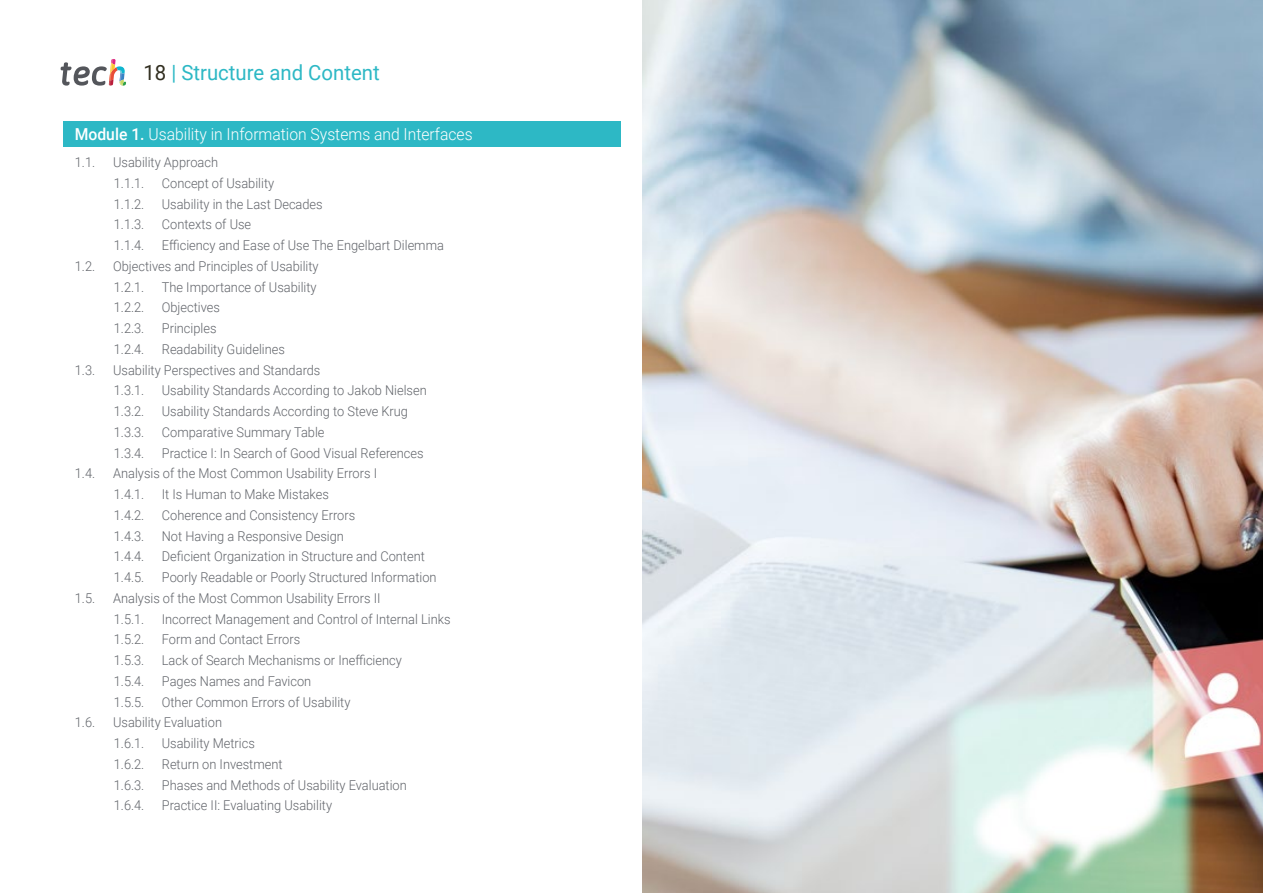
<style>
.page{position:relative;width:1263px;height:893px;background:#fff}
.page>*{position:absolute;margin:0;border:0;box-sizing:border-box;transform-origin:0 0}
.t1{font:21px "Roboto";color:#2db8c5}
.t2{font:300 16.5px "Roboto";color:#fff;scale:.95 1}
.t3{font:300 13.5px/20.7px "Roboto";color:#61646a;scale:.95 1}
.s1{color:#312e20}
.s2{font-weight:500}
</style>
<div class="page">
<div style="left:64px;top:121px;width:557px;height:25px;background:#2db8c5"></div>
<svg style="left:61px;top:59px;width:65px;height:27px"></svg>
<img style="left:642px;top:0;width:621px;height:893px">
<h1 class="t1" style="left:144px;top:57px;width:238px"><span class="s1">18</span> | Structure and Content</h1>
<p class="t2" style="left:75px;top:123px;width:420px"><span class="s2">Module 1.</span> Usability in Information Systems and Interfaces</p>
<p class="t3" style="left:75px;top:151px;width:23px">1.1.</p>
<p class="t3" style="left:113px;top:151px;width:112px">Usability Approach<br>1.1.1.</p>
<p class="t3" style="left:162px;top:172px;width:120px">Concept of Usability</p>
<p class="t3" style="left:114px;top:193px;width:34px">1.1.2.</p>
<p class="t3" style="left:162px;top:193px;width:171px">Usability in the Last Decades</p>
<p class="t3" style="left:114px;top:214px;width:34px">1.1.3.</p>
<p class="t3" style="left:162px;top:214px;width:96px">Contexts of Use</p>
<p class="t3" style="left:114px;top:234px;width:34px">1.1.4.</p>
<p class="t3" style="left:162px;top:234px;width:298px">Efficiency and Ease of Use The Engelbart Dilemma</p>
<p class="t3" style="left:75px;top:255px;width:23px">1.2.</p>
<p class="t3" style="left:113px;top:255px;width:218px">Objectives and Principles of Usability<br>1.2.1.</p>
<p class="t3" style="left:162px;top:276px;width:164px">The Importance of Usability</p>
<p class="t3" style="left:114px;top:297px;width:34px">1.2.2.</p>
<p class="t3" style="left:162px;top:297px;width:63px">Objectives</p>
<p class="t3" style="left:114px;top:317px;width:34px">1.2.3.</p>
<p class="t3" style="left:162px;top:317px;width:59px">Principles</p>
<p class="t3" style="left:114px;top:338px;width:34px">1.2.4.</p>
<p class="t3" style="left:162px;top:338px;width:131px">Readability Guidelines</p>
<p class="t3" style="left:75px;top:359px;width:23px">1.3.</p>
<p class="t3" style="left:113px;top:359px;width:220px">Usability Perspectives and Standards<br>1.3.1.</p>
<p class="t3" style="left:162px;top:380px;width:280px">Usability Standards According to Jakob Nielsen</p>
<p class="t3" style="left:114px;top:400px;width:34px">1.3.2.</p>
<p class="t3" style="left:162px;top:400px;width:261px">Usability Standards According to Steve Krug</p>
<p class="t3" style="left:114px;top:421px;width:34px">1.3.3.</p>
<p class="t3" style="left:162px;top:421px;width:173px">Comparative Summary Table</p>
<p class="t3" style="left:114px;top:442px;width:34px">1.3.4.</p>
<p class="t3" style="left:162px;top:442px;width:277px">Practice I: In Search of Good Visual References</p>
<p class="t3" style="left:75px;top:463px;width:23px">1.4.</p>
<p class="t3" style="left:113px;top:463px;width:279px">Analysis of the Most Common Usability Errors I<br>1.4.1.</p>
<p class="t3" style="left:162px;top:483px;width:177px">It Is Human to Make Mistakes</p>
<p class="t3" style="left:114px;top:504px;width:34px">1.4.2.</p>
<p class="t3" style="left:162px;top:504px;width:205px">Coherence and Consistency Errors</p>
<p class="t3" style="left:114px;top:525px;width:34px">1.4.3.</p>
<p class="t3" style="left:162px;top:525px;width:193px">Not Having a Responsive Design</p>
<p class="t3" style="left:114px;top:546px;width:34px">1.4.4.</p>
<p class="t3" style="left:162px;top:546px;width:278px">Deficient Organization in Structure and Content</p>
<p class="t3" style="left:114px;top:566px;width:34px">1.4.5.</p>
<p class="t3" style="left:162px;top:566px;width:291px">Poorly Readable or Poorly Structured Information</p>
<p class="t3" style="left:75px;top:587px;width:23px">1.5.</p>
<p class="t3" style="left:113px;top:587px;width:283px">Analysis of the Most Common Usability Errors II<br>1.5.1.</p>
<p class="t3" style="left:162px;top:608px;width:305px">Incorrect Management and Control of Internal Links</p>
<p class="t3" style="left:114px;top:629px;width:34px">1.5.2.</p>
<p class="t3" style="left:162px;top:629px;width:147px">Form and Contact Errors</p>
<p class="t3" style="left:114px;top:649px;width:34px">1.5.3.</p>
<p class="t3" style="left:162px;top:649px;width:254px">Lack of Search Mechanisms or Inefficiency</p>
<p class="t3" style="left:114px;top:670px;width:34px">1.5.4.</p>
<p class="t3" style="left:162px;top:670px;width:159px">Pages Names and Favicon</p>
<p class="t3" style="left:114px;top:691px;width:34px">1.5.5.</p>
<p class="t3" style="left:162px;top:691px;width:200px">Other Common Errors of Usability</p>
<p class="t3" style="left:75px;top:712px;width:23px">1.6.</p>
<p class="t3" style="left:113px;top:712px;width:116px">Usability Evaluation<br>1.6.1.</p>
<p class="t3" style="left:162px;top:732px;width:99px">Usability Metrics</p>
<p class="t3" style="left:114px;top:753px;width:34px">1.6.2.</p>
<p class="t3" style="left:162px;top:753px;width:129px">Return on Investment</p>
<p class="t3" style="left:114px;top:774px;width:34px">1.6.3.</p>
<p class="t3" style="left:162px;top:774px;width:259px">Phases and Methods of Usability Evaluation</p>
<p class="t3" style="left:114px;top:795px;width:34px">1.6.4.</p>
<p class="t3" style="left:162px;top:795px;width:181px">Practice II: Evaluating Usability</p>
</div>
